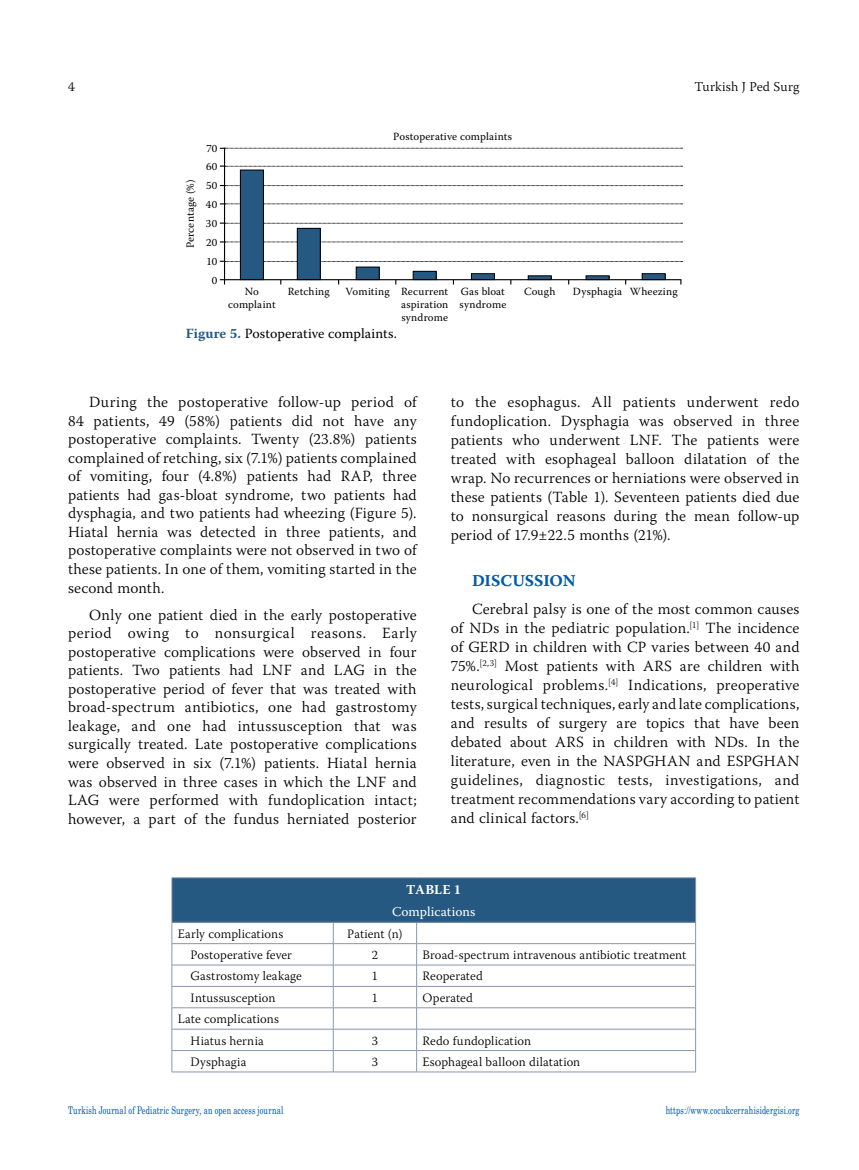
<style>
.page{position:relative;width:859px;height:1170px;background:#fff}
.page>*{position:absolute;margin:0;border:0;box-sizing:border-box;transform-origin:0 0}
.t1{font:16.5px "Warnock Pro Bold Capt";color:#005baa}
.t2{font:300 15.45px/18.6px "Warnock Pro";letter-spacing:.01em;color:#000;text-align:justify}
.t3{font:13.95px "Warnock Pro";letter-spacing:.005em;color:#000}
.t4{font:300 13.5px "Warnock Pro";letter-spacing:.005em;color:#000}
.t5{font:13.5px "Warnock Pro";color:#fff}
.t6{font:700 13.5px "Warnock Pro";letter-spacing:.005em;color:#fff}
.t7{font:300 12.75px/21.3px "Warnock Pro";letter-spacing:.01em;color:#000;text-align:center}
.t8{font:10.95px/18.9px "Warnock Pro";letter-spacing:.015em;color:#000;text-align:center}
.t9{font:10.5px "Madison Tr";letter-spacing:.015em;color:#005baa}
.s1{font-weight:700;color:#255982}
</style>
<div class="page">
<div style="left:240px;top:170px;width:23px;height:109px;background:#255982"></div>
<div style="left:240px;top:170px;width:24px;height:110px;border:1px solid #000"></div>
<div style="left:297px;top:228px;width:23px;height:51px;background:#255982"></div>
<div style="left:297px;top:228px;width:23px;height:52px;border:1px solid #000"></div>
<div style="left:356px;top:267px;width:23px;height:12px;background:#255982"></div>
<div style="left:356px;top:267px;width:23px;height:13px;border:1px solid #000"></div>
<div style="left:413px;top:271px;width:23px;height:8px;background:#255982"></div>
<div style="left:413px;top:271px;width:23px;height:9px;border:1px solid #000"></div>
<div style="left:471px;top:273px;width:23px;height:6px;background:#255982"></div>
<div style="left:471px;top:273px;width:24px;height:7px;border:1px solid #000"></div>
<hr style="left:528px;top:276px;width:23px;height:3px;background:#255982">
<hr style="left:586px;top:276px;width:23px;height:3px;background:#255982">
<div style="left:642px;top:273px;width:23px;height:6px;background:#255982"></div>
<div style="left:642px;top:273px;width:23px;height:7px;border:1px solid #000"></div>
<hr style="left:224px;top:148px;width:1px;height:132px;background:#000">
<svg style="left:220px;top:148px;width:462px;height:1px"></svg>
<svg style="left:220px;top:165px;width:462px;height:2px"></svg>
<svg style="left:220px;top:185px;width:462px;height:1px"></svg>
<svg style="left:220px;top:203px;width:462px;height:1px"></svg>
<svg style="left:220px;top:222px;width:462px;height:2px"></svg>
<svg style="left:220px;top:241px;width:462px;height:2px"></svg>
<svg style="left:220px;top:261px;width:462px;height:1px"></svg>
<svg style="left:220px;top:279px;width:5px;height:5px"></svg>
<hr style="left:224px;top:279px;width:457px;height:1px;background:#000">
<div style="left:172px;top:877px;width:524px;height:45px;background:#255982"></div>
<hr style="left:172px;top:877px;width:161px;height:1px;background:#8996b2">
<hr style="left:172px;top:877px;width:1px;height:45px;background:#8996b2">
<hr style="left:333px;top:877px;width:84px;height:1px;background:#8996b2">
<hr style="left:417px;top:877px;width:279px;height:1px;background:#8996b2">
<hr style="left:695px;top:877px;width:1px;height:45px;background:#8996b2">
<hr style="left:172px;top:921px;width:161px;height:1px;background:#8996b2">
<hr style="left:333px;top:921px;width:84px;height:1px;background:#8996b2">
<hr style="left:417px;top:921px;width:279px;height:1px;background:#8996b2">
<hr style="left:172px;top:943px;width:161px;height:1px;background:#8996b2">
<hr style="left:333px;top:943px;width:84px;height:1px;background:#8996b2">
<hr style="left:417px;top:943px;width:279px;height:1px;background:#8996b2">
<hr style="left:172px;top:964px;width:161px;height:1px;background:#8996b2">
<hr style="left:333px;top:964px;width:84px;height:1px;background:#8996b2">
<hr style="left:417px;top:964px;width:279px;height:1px;background:#8996b2">
<hr style="left:172px;top:986px;width:161px;height:1px;background:#8996b2">
<hr style="left:333px;top:986px;width:84px;height:1px;background:#8996b2">
<hr style="left:417px;top:986px;width:279px;height:1px;background:#8996b2">
<hr style="left:172px;top:1007px;width:161px;height:1px;background:#8996b2">
<hr style="left:333px;top:1007px;width:84px;height:1px;background:#8996b2">
<hr style="left:417px;top:1007px;width:279px;height:1px;background:#8996b2">
<hr style="left:172px;top:1028px;width:161px;height:1px;background:#8996b2">
<hr style="left:333px;top:1028px;width:84px;height:1px;background:#8996b2">
<hr style="left:417px;top:1028px;width:279px;height:1px;background:#8996b2">
<hr style="left:172px;top:1050px;width:161px;height:1px;background:#8996b2">
<svg style="left:172px;top:922px;width:1px;height:149px"></svg>
<hr style="left:333px;top:1050px;width:84px;height:1px;background:#8996b2">
<svg style="left:333px;top:922px;width:1px;height:149px"></svg>
<hr style="left:417px;top:1050px;width:279px;height:1px;background:#8996b2">
<svg style="left:416px;top:922px;width:1px;height:149px"></svg>
<svg style="left:695px;top:922px;width:1px;height:149px"></svg>
<hr style="left:172px;top:1071px;width:161px;height:1px;background:#8996b2">
<hr style="left:333px;top:1071px;width:84px;height:1px;background:#8996b2">
<hr style="left:417px;top:1071px;width:279px;height:1px;background:#8996b2">
<p class="t4" style="left:68px;top:78px;width:8px">4</p>
<p class="t4" style="left:695px;top:78px;width:106px">Turkish J Ped Surg</p>
<p class="t8" style="left:181px;top:248px;width:70px;rotate:-90deg">Percentage (%)</p>
<p class="t8" style="left:206px;top:138px;width:13px">70<br>60<br>50<br>40<br>30<br>20<br>10<br>0</p>
<p class="t8" style="left:393px;top:127px;width:120px">Postoperative complaints</p>
<p class="t8" style="left:228px;top:285px;width:49px;line-height:13.2px">No complaint</p>
<p class="t8" style="left:288px;top:282px;width:44px">Retching</p>
<p class="t8" style="left:346px;top:282px;width:46px">Vomiting</p>
<p class="t8" style="left:401px;top:282px;width:49px">Recurrent</p>
<p class="t8" style="left:573px;top:282px;width:106px">Dysphagia Wheezing</p>
<p class="t8" style="left:401px;top:298px;width:49px;line-height:13.2px;text-align:left">aspiration syndrome</p>
<p class="t8" style="left:461px;top:282px;width:45px">Gas bloat</p>
<p class="t8" style="left:524px;top:282px;width:33px">Cough</p>
<p class="t8" style="left:460px;top:295px;width:48px">syndrome</p>
<p class="t3" style="left:186px;top:325px;width:213px"><span class="s1">Figure 5.</span> Postoperative complaints.</p>
<p class="t2" style="left:68px;top:392px;width:350px;text-indent:21px">During the postoperative follow-up period of 84 patients, 49 (58%) patients did not have any postoperative complaints. Twenty (23.8%) patients complained of retching, six (7.1%) patients complained of vomiting, four (4.8%) patients had RAP, three patients had gas-bloat syndrome, two patients had dysphagia, and two patients had wheezing (Figure 5).<br>Hiatal hernia was detected in three patients, and postoperative complaints were not observed in two of these patients. In one of them, vomiting started in the second month.</p>
<p class="t2" style="left:68px;top:605px;width:350px;text-indent:21px">Only one patient died in the early postoperative period owing to nonsurgical reasons. Early postoperative complications were observed in four patients. Two patients had LNF and LAG in the postoperative period of fever that was treated with broad-spectrum antibiotics, one had gastrostomy leakage, and one had intussusception that was surgically treated. Late postoperative complications were observed in six (7.1%) patients. Hiatal hernia was observed in three cases in which the LNF and LAG were performed with fundoplication intact; however, a part of the fundus herniated posterior</p>
<p class="t2" style="left:451px;top:392px;width:350px;line-height:19px">to the esophagus. All patients underwent redo fundoplication. Dysphagia was observed in three patients who underwent LNF. The patients were treated with esophageal balloon dilatation of the wrap. No recurrences or herniations were observed in these patients (Table 1). Seventeen patients died due to nonsurgical reasons during the mean follow-up period of 17.9±22.5 months (21%).</p>
<p class="t1" style="left:472px;top:570px;width:64px">DISCUSSION</p>
<p class="t2" style="left:451px;top:599px;width:350px;line-height:19px;text-indent:21px">Cerebral palsy is one of the most common causes of NDs in the pediatric population.<sup>[1]</sup> The incidence of GERD in children with CP varies between 40 and 75%.<sup>[2,3]</sup> Most patients with ARS are children with neurological problems.<sup>[4]</sup> Indications, preoperative tests, surgical techniques, early and late complications, and results of surgery are topics that have been debated about ARS in children with NDs. In the literature, even in the NASPGHAN and ESPGHAN guidelines, diagnostic tests, investigations, and treatment recommendations vary according to patient and clinical factors.<sup>[6]</sup></p>
<p class="t6" style="left:406px;top:881px;width:56px">TABLE 1</p>
<p class="t5" style="left:392px;top:903px;width:85px">Complications</p>
<p class="t7" style="left:178px;top:922px;width:107px">Early complications</p>
<p class="t7" style="left:347px;top:922px;width:57px">Patient (n)</p>
<p class="t7" style="left:191px;top:943px;width:103px">Postoperative fever</p>
<p class="t7" style="left:372px;top:943px;width:8px">2</p>
<p class="t7" style="left:423px;top:943px;width:265px">Broad-spectrum intravenous antibiotic treatment</p>
<p class="t7" style="left:191px;top:965px;width:113px">Gastrostomy leakage</p>
<p class="t7" style="left:372px;top:965px;width:8px">1</p>
<p class="t7" style="left:423px;top:965px;width:62px">Reoperated</p>
<p class="t7" style="left:191px;top:986px;width:86px">Intussusception</p>
<p class="t7" style="left:372px;top:986px;width:8px">1</p>
<p class="t7" style="left:423px;top:986px;width:52px">Operated</p>
<p class="t7" style="left:178px;top:1008px;width:103px">Late complications<br>Hiatus hernia</p>
<p class="t7" style="left:372px;top:1029px;width:8px">3</p>
<p class="t7" style="left:423px;top:1029px;width:110px">Redo fundoplication</p>
<p class="t7" style="left:191px;top:1050px;width:57px">Dysphagia</p>
<p class="t7" style="left:372px;top:1050px;width:8px">3</p>
<p class="t7" style="left:423px;top:1050px;width:159px">Esophageal balloon dilatation</p>
<p class="t9" style="left:68px;top:1103px;width:217px">Turkish Journal of Pediatric Surgery, an open access journal</p>
<p class="t9" style="left:666px;top:1103px;width:135px">https://www.cocukcerrahisidergisi.org</p>
</div>
